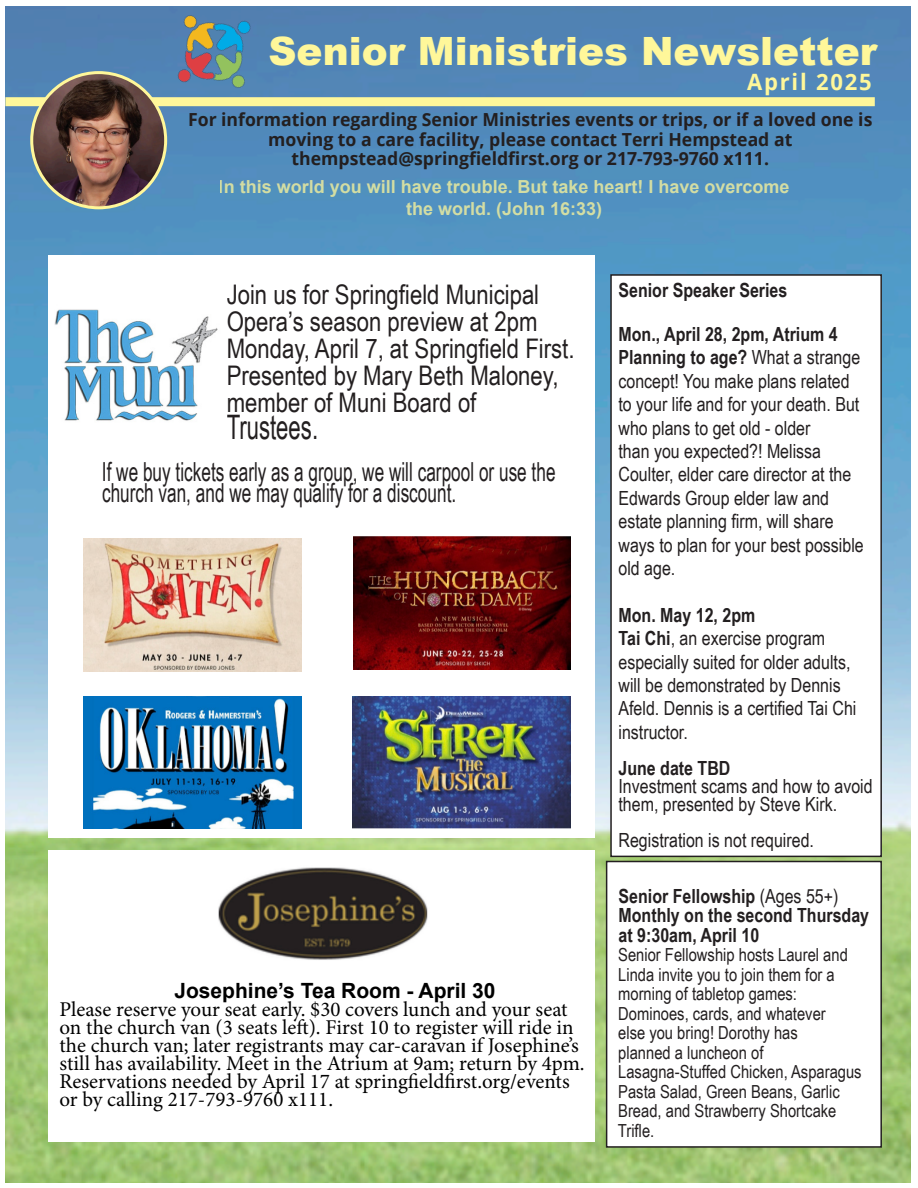
<style>
.page{position:relative;width:918px;height:1188px;background:#fff}
.page>*{position:absolute;margin:0;border:0;box-sizing:border-box;transform-origin:0 0}
.t1{font:900 39px "Arial";color:#fff79a}
.t2{font:33.75px "Arial Narrow";color:#231f20;scale:.8 1}
.t3{font:27px/27px "Arial Narrow";color:#231f20}
.t4{font:26.25px/21px "Arial Narrow";color:#231f20;scale:.8 1}
.t5{font:700 22.5px "Open Sans";letter-spacing:.08em;color:#fff79a}
.t6{font:21px/18px "Minion Pro";color:#000}
.t7{font:700 21px "Arial";color:#000}
.t8{font:19.5px/23.4px "Arial Narrow";color:#231f20}
.t9{font:700 19.5px "Arial Narrow";color:#231f20}
.t10{font:18px/19.5px "Arial Narrow";color:#231f20}
.t11{font:700 18px/19.5px "Open Sans";color:#231f20;text-align:center}
.t12{font:700 18px/21.6px "Arial";color:#fff79a;text-align:center}
.s1{font-weight:700}
.s2{font-weight:400}
</style>
<div class="page">
<img style="left:5px;top:6px;width:905px;height:1177px">
<div style="left:5px;top:97px;width:870px;height:9px;background:#fff79a"></div>
<img style="left:32px;top:73px;width:134px;height:135px">
<div style="left:30px;top:71px;width:137px;height:138px;border:3px solid #fff79a;border-radius:50%"></div>
<div style="left:607px;top:862px;width:274px;height:285px;background:#fff"></div>
<div style="left:606px;top:861px;width:276px;height:287px;border:2px solid #231f20"></div>
<div style="left:48px;top:255px;width:547px;height:583px;background:#fff"></div>
<div style="left:611px;top:275px;width:270px;height:581px;background:#fff"></div>
<div style="left:610px;top:274px;width:272px;height:583px;border:2px solid #231f20"></div>
<div style="left:48px;top:850px;width:547px;height:292px;background:#fff"></div>
<img style="left:218px;top:867px;width:210px;height:93px">
<img style="left:54px;top:309px;width:164px;height:112px">
<img style="left:84px;top:696px;width:218px;height:133px">
<img style="left:352px;top:696px;width:218px;height:133px">
<img style="left:84px;top:539px;width:218px;height:132px">
<img style="left:353px;top:537px;width:217px;height:132px">
<img style="left:133px;top:6px;width:163px;height:124px">
<p class="t1" style="left:268px;top:23px;width:610px">Senior Ministries Newsletter</p>
<p class="t5" style="left:747px;top:66px;width:126px">April 2025</p>
<p class="t11" style="left:188px;top:110px;width:686px">For information regarding Senior Ministries events or trips, or if a loved one is moving to a care facility, please contact Terri Hempstead at</p>
<p class="t11" style="left:292px;top:149px;width:479px">thempstead@springfieldfirst.org or 217-793-9760 x111.</p>
<p class="t12" style="left:219px;top:177px;width:572px">In this world you will have trouble. But take heart! I have overcome the world. (John 16:33)</p>
<p class="t3" style="left:227px;top:280px;width:314px">Join us for Springfield Municipal</p>
<p class="t3" style="left:227px;top:307px;width:312px">Opera’s season preview at 2pm</p>
<p class="t3" style="left:227px;top:334px;width:349px">Monday, April 7, at Springfield First.<br>Presented by Mary Beth Maloney, member of Muni Board of</p>
<p class="t2" style="left:227px;top:403px;width:116px">Trustees.</p>
<p class="t4" style="left:102px;top:461px;width:569px">If we buy tickets early as a group, we will carpool or use the church van, and we may qualify for a discount.</p>
<p class="t7" style="left:174px;top:977px;width:323px">Josephine’s Tea Room - April 30</p>
<p class="t6" style="left:59px;top:1001px;width:527px">Please reserve your seat early. $30 covers lunch and your seat on the church van (3 seats left). First 10 to register will ride in the church van; later registrants may car-caravan if Josephine’s still has availability. Meet in the Atrium at 9am; return by 4pm.</p>
<p class="t6" style="left:59px;top:1073px;width:512px">Reservations needed by April 17 at springfieldfirst.org/events</p>
<p class="t6" style="left:59px;top:1091px;width:275px">or by calling 217-793-9760 x111.</p>
<p class="t9" style="left:619px;top:275px;width:170px">Senior Speaker Series</p>
<p class="t9" style="left:619px;top:319px;width:221px">Mon., April 28, 2pm, Atrium 4</p>
<p class="t8" style="left:619px;top:345px;width:243px"><span class="s1">Planning to age?</span> What a strange concept! You make plans related to your life and for your death. But who plans to get old - older</p>
<p class="t8" style="left:619px;top:439px;width:234px">than you expected?! Melissa<br>Coulter, elder care director at the<br>Edwards Group elder law and</p>
<p class="t8" style="left:619px;top:509px;width:247px">estate planning firm, will share ways to plan for your best possible old age.</p>
<p class="t9" style="left:619px;top:600px;width:138px">Mon. May 12, 2pm</p>
<p class="t8" style="left:619px;top:626px;width:208px"><span class="s1">Tai Chi</span>, an exercise program</p>
<p class="t8" style="left:619px;top:649px;width:239px">especially suited for older adults, will be demonstrated by Dennis<br>Afeld. Dennis is a certified Tai Chi instructor.</p>
<p class="t9" style="left:619px;top:753px;width:113px">June date TBD</p>
<p class="t8" style="left:619px;top:776px;width:256px;line-height:18px">Investment scams and how to avoid them, presented by Steve Kirk.</p>
<p class="t8" style="left:619px;top:828px;width:197px">Registration is not required.</p>
<p class="t9" style="left:619px;top:881px;width:221px">Senior Fellowship <span class="s2">(Ages 55+)</span></p>
<p class="t9" style="left:619px;top:901px;width:252px">Monthly on the second Thursday</p>
<p class="t9" style="left:619px;top:920px;width:142px">at 9:30am, April 10</p>
<p class="t10" style="left:618px;top:944px;width:231px">Senior Fellowship hosts Laurel and<br>Linda invite you to join them for a morning of tabletop games:</p>
<p class="t10" style="left:618px;top:1003px;width:209px">Dominoes, cards, and whatever else you bring! Dorothy has</p>
<p class="t10" style="left:618px;top:1042px;width:147px">planned a luncheon of</p>
<p class="t10" style="left:618px;top:1061px;width:245px">Lasagna-Stuffed Chicken, Asparagus<br>Pasta Salad, Green Beans, Garlic<br>Bread, and Strawberry Shortcake<br>Trifle.</p>
</div>
